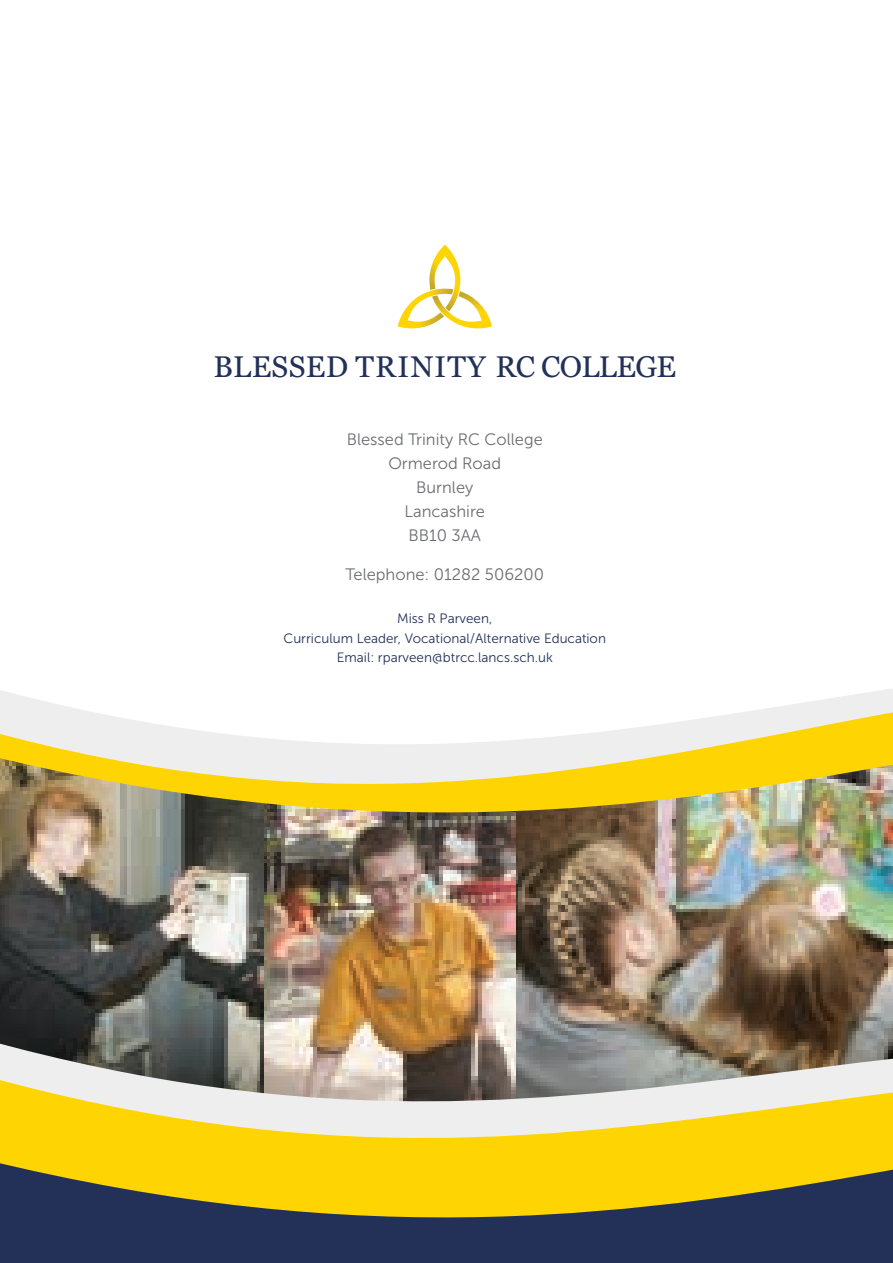
<style>
.page{position:relative;width:893px;height:1263px;background:#fff}
.page>*{position:absolute;margin:0;border:0;box-sizing:border-box;transform-origin:0 0}
.t1{font:30px "Georgia";letter-spacing:.01em;color:#233158}
.t2{font:16.5px/24px "Museo Sans 300";color:#6c6d70;text-align:center}
.t3{font:13.5px/19.5px "Museo Sans 300";color:#233158;text-align:center}
</style>
<div class="page">
<svg style="left:0;top:944px;width:893px;height:9px;background:#8f785f"></svg>
<img style="left:0;top:953px;width:893px;height:54px">
<svg style="left:0;top:1007px;width:893px;height:256px;background:#a29659"></svg>
<svg style="left:398px;top:245px;width:94px;height:84px"></svg>
<img style="left:0;top:689px;width:893px;height:255px">
<h1 class="t1" style="left:213px;top:344px;width:464px">BLESSED TRINITY RC COLLEGE</h1>
<p class="t2" style="left:347px;top:427px;width:198px">Blessed Trinity RC College<br>Ormerod Road<br>Burnley<br>Lancashire<br>BB10 3AA</p>
<p class="t2" style="left:345px;top:562px;width:200px">Telephone: 01282 506200</p>
<p class="t3" style="left:284px;top:609px;width:324px">Miss R Parveen,<br>Curriculum Leader, Vocational/Alternative Education<br>Email: rparveen@btrcc.lancs.sch.uk</p>
</div>
